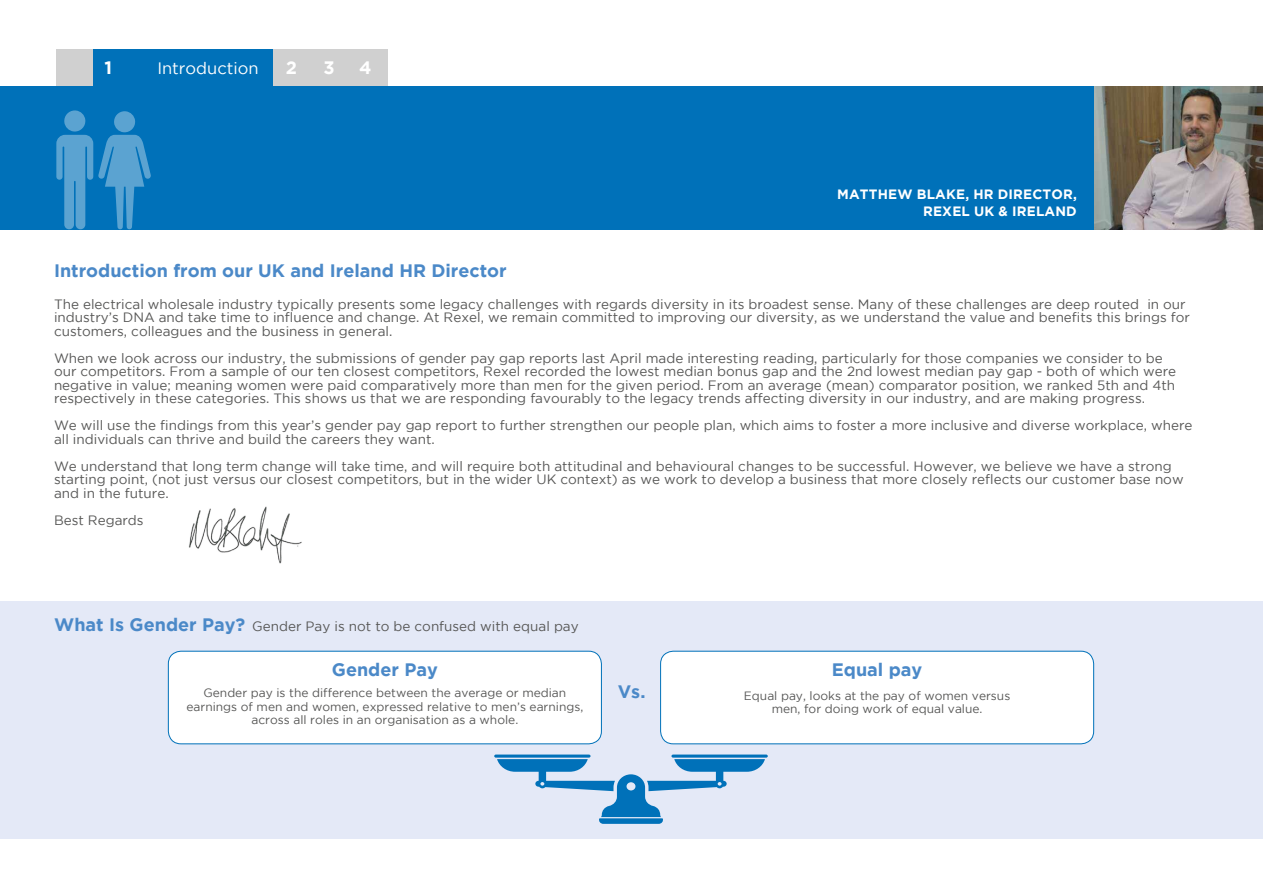
<style>
.page{position:relative;width:1263px;height:893px;background:#fff}
.page>*{position:absolute;margin:0;border:0;box-sizing:border-box;transform-origin:0 0}
.t1{font:700 18px "Gotham";color:#4b89c8}
.t2{font:700 18px "Gotham";color:#fff}
.t3{font:16.5px "Gotham";color:#fff}
.t4{font:13.5px/13.5px "Gotham";color:#575756}
.t5{font:700 13.5px/16.5px "Gotham";letter-spacing:.015em;color:#fff;text-align:right}
.t6{font:12px/13.5px "Gotham";color:#575756;text-align:center}
.s1{font-weight:700;font-size:18px;color:#4b89c8}
</style>
<div class="page">
<div style="left:56px;top:50px;width:38px;height:37px;background:#d0d0d0"></div>
<div style="left:271px;top:50px;width:116px;height:37px;background:#d0d0d0"></div>
<div style="left:0;top:86px;width:1094px;height:144px;background:#0071b9"></div>
<div style="left:94px;top:50px;width:179px;height:48px;background:#0071b9"></div>
<img style="left:188px;top:506px;width:114px;height:58px">
<svg style="left:56px;top:110px;width:95px;height:119px"></svg>
<div style="left:0;top:602px;width:1263px;height:237px;background:#e4e9f7"></div>
<svg style="left:494px;top:754px;width:96px;height:4px"></svg>
<svg style="left:671px;top:754px;width:97px;height:4px"></svg>
<svg style="left:497px;top:759px;width:268px;height:65px"></svg>
<div style="left:661px;top:651px;width:433px;height:93px;background:#fff;border-radius:13px"></div>
<div style="left:660px;top:651px;width:434px;height:93px;border:1px solid #0071b9;border-radius:13px"></div>
<div style="left:168px;top:651px;width:433px;height:93px;background:#fff;border-radius:13px"></div>
<div style="left:168px;top:651px;width:434px;height:93px;border:1px solid #0071b9;border-radius:13px"></div>
<img style="left:1094px;top:86px;width:169px;height:144px">
<h1 class="t2" style="left:105px;top:57px;width:9px">1</h1>
<p class="t3" style="left:157px;top:59px;width:103px">Introduction</p>
<h1 class="t2" style="left:286px;top:57px;width:13px">2</h1>
<h1 class="t2" style="left:324px;top:57px;width:13px">3</h1>
<h1 class="t2" style="left:359px;top:57px;width:14px">4</h1>
<p class="t5" style="left:837px;top:186px;width:241px">MATTHEW BLAKE, HR DIRECTOR,<br>REXEL UK &amp; IRELAND</p>
<h1 class="t1" style="left:54px;top:260px;width:454px">Introduction from our UK and Ireland HR Director</h1>
<p class="t4" style="left:54px;top:297px;width:1137px">The electrical wholesale industry typically presents some legacy challenges with regards diversity in its broadest sense. Many of these challenges are deep routed in our industry’s DNA and take time to influence and change. At Rexel, we remain committed to improving our diversity, as we understand the value and benefits this brings for customers, colleagues and the business in general.</p>
<p class="t4" style="left:54px;top:351px;width:1124px">When we look across our industry, the submissions of gender pay gap reports last April made interesting reading, particularly for those companies we consider to be our competitors. From a sample of our ten closest competitors, Rexel recorded the lowest median bonus gap and the 2nd lowest median pay gap - both of which were negative in value; meaning women were paid comparatively more than men for the given period. From an average (mean) comparator position, we ranked 5th and 4th respectively in these categories. This shows us that we are responding favourably to the legacy trends affecting diversity in our industry, and are making progress.</p>
<p class="t4" style="left:54px;top:418px;width:1140px">We will use the findings from this year’s gender pay gap report to further strengthen our people plan, which aims to foster a more inclusive and diverse workplace, where all individuals can thrive and build the careers they want.</p>
<p class="t4" style="left:54px;top:459px;width:1131px">We understand that long term change will take time, and will require both attitudinal and behavioural changes to be successful. However, we believe we have a strong starting point, (not just versus our closest competitors, but in the wider UK context) as we work to develop a business that more closely reflects our customer base now and in the future.</p>
<p class="t4" style="left:54px;top:514px;width:91px">Best Regards</p>
<p class="t4" style="left:54px;top:619px;width:526px"><span class="s1">What Is Gender Pay?</span> Gender Pay is not to be confused with equal pay</p>
<h1 class="t1" style="left:332px;top:660px;width:107px">Gender Pay</h1>
<p class="t6" style="left:186px;top:686px;width:398px">Gender pay is the difference between the average or median earnings of men and women, expressed relative to men’s earnings, across all roles in an organisation as a whole.</p>
<h1 class="t1" style="left:618px;top:681px;width:29px">Vs.</h1>
<h1 class="t1" style="left:832px;top:660px;width:92px">Equal pay</h1>
<p class="t6" style="left:744px;top:689px;width:268px">Equal pay, looks at the pay of women versus men, for doing work of equal value.</p>
</div>
